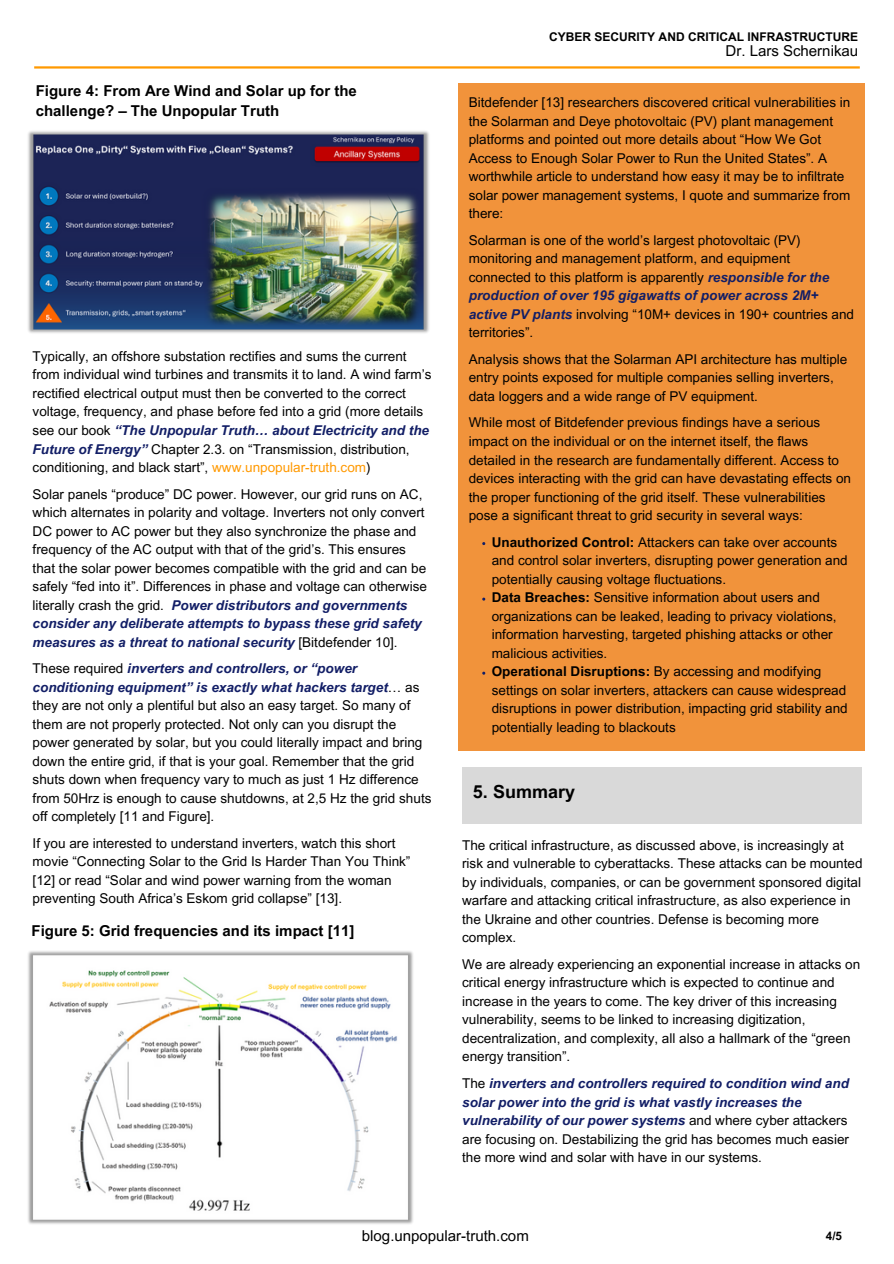
<style>
.page{position:relative;width:894px;height:1264px;background:#fff}
.page>*{position:absolute;margin:0;border:0;box-sizing:border-box;transform-origin:0 0}
.t1{font:700 18px "Arial MT Pro";color:#000}
.t2{font:700 15px/20.2px "Arial MT Pro";color:#000}
.t3{font:15px "Arial MT Pro";color:#000}
.t4{font:13.5px/18.5px "Arial MT Pro";color:#000}
.t5{font:italic 700 13.5px/18.5px "Arial MT Pro";color:#121e66}
.t6{font:700 12px "Arial MT Pro";color:#000}
.t7{font:700 11.7px "Arial MT Pro";color:#000}
.s1{font-weight:700;font-style:italic;color:#121e66}
.s2{color:#f90}
.s3{font-weight:700}
.s4{font-weight:400;font-style:normal;color:#000}
</style>
<div class="page">
<hr style="left:34px;top:66px;width:825px;height:3px;background:#f90">
<img style="left:28px;top:131px;width:401px;height:202px">
<div style="left:458px;top:84px;width:407px;height:667px;background:#f1933b"></div>
<div style="left:462px;top:767px;width:399px;height:56px;background:#d9d9d9"></div>
<img style="left:28px;top:951px;width:385px;height:273px">
<p class="t2" style="left:36px;top:82px;width:322px">Figure 4: From Are Wind and Solar up for the challenge? – The Unpopular Truth</p>
<h3 class="t4" style="left:33px;top:348px;width:400px">Typically, an offshore substation rectifies and sums the current from individual wind turbines and transmits it to land. A wind farm’s rectified electrical output must then be converted to the correct voltage, frequency, and phase before fed into a grid (more details see our book <span class="s1">“The Unpopular Truth… about Electricity and the Future of Energy”</span> Chapter 2.3. on “Transmission, distribution, conditioning, and black start”, <span class="s2">www.unpopular-truth.com</span>)</h3>
<h3 class="t4" style="left:33px;top:486px;width:396px">Solar panels “produce” DC power. However, our grid runs on AC, which alternates in polarity and voltage. Inverters not only convert DC power to AC power but they also synchronize the phase and frequency of the AC output with that of the grid’s. This ensures that the solar power becomes compatible with the grid and can be safely “fed into it”. Differences in phase and voltage can otherwise literally crash the grid. <span class="s1">Power distributors and governments consider any deliberate attempts to bypass these grid safety measures as a threat to national security</span> [Bitdefender 10].</h3>
<h3 class="t4" style="left:33px;top:661px;width:400px">These required <span class="s1">inverters and controllers, or “power conditioning equipment” is exactly what hackers target</span>… as they are not only a plentiful but also an easy target. So many of them are not properly protected. Not only can you disrupt the power generated by solar, but you could literally impact and bring down the entire grid, if that is your goal. Remember that the grid shuts down when frequency vary to much as just 1 Hz difference from 50Hrz is enough to cause shutdowns, at 2,5 Hz the grid shuts off completely [11 and Figure].</h3>
<h3 class="t4" style="left:33px;top:835px;width:379px">If you are interested to understand inverters, watch this short movie “Connecting Solar to the Grid Is Harder Than You Think” [12] or read “Solar and wind power warning from the woman preventing South Africa’s Eskom grid collapse” [13].</h3>
<p class="t2" style="left:32px;top:922px;width:324px">Figure 5: Grid frequencies and its impact [11]</p>
<p class="t6" style="left:549px;top:32px;width:310px">CYBER SECURITY AND CRITICAL INFRASTRUCTURE</p>
<p class="t3" style="left:725px;top:45px;width:134px">Dr. Lars Schernikau</p>
<h2 class="t4" style="left:468px;top:95px;width:383px">Bitdefender [13] researchers discovered critical vulnerabilities in the Solarman and Deye photovoltaic (PV) plant management platforms and pointed out more details about “How We Got Access to Enough Solar Power to Run the United States”. A worthwhile article to understand how easy it may be to infiltrate solar power management systems, I quote and summarize from there:</h2>
<p class="t4" style="left:468px;top:232px;width:387px">Solarman is one of the world’s largest photovoltaic (PV) monitoring and management platform, and equipment connected to this platform is apparently <span class="s1">responsible for the production of over 195 gigawatts of power across 2M+ active PV plants</span> involving “10M+ devices in 190+ countries and territories”.</p>
<h3 class="t4" style="left:468px;top:351px;width:380px">Analysis shows that the Solarman API architecture has multiple entry points exposed for multiple companies selling inverters, data loggers and a wide range of PV equipment.</h3>
<h3 class="t4" style="left:468px;top:415px;width:384px">While most of Bitdefender previous findings have a serious impact on the individual or on the internet itself, the flaws detailed in the research are fundamentally different. Access to devices interacting with the grid can have devastating effects on the proper functioning of the grid itself. These vulnerabilities pose a significant threat to grid security in several ways:</h3>
<h3 class="t4" style="left:491px;top:534px;width:357px"><span class="s3">Unauthorized Control:</span> Attackers can take over accounts and control solar inverters, disrupting power generation and potentially causing voltage fluctuations.</h3>
<h3 class="t4" style="left:491px;top:590px;width:346px"><span class="s3">Data Breaches:</span> Sensitive information about users and organizations can be leaked, leading to privacy violations, information harvesting, targeted phishing attacks or other malicious activities.</h3>
<p class="t4" style="left:491px;top:664px;width:357px"><span class="s3">Operational Disruptions:</span> By accessing and modifying settings on solar inverters, attackers can cause widespread disruptions in power distribution, impacting grid stability and potentially leading to blackouts</p>
<p class="t1" style="left:473px;top:785px;width:104px">5. Summary</p>
<h1 class="t4" style="left:462px;top:837px;width:402px">The critical infrastructure, as discussed above, is increasingly at risk and vulnerable to cyberattacks. These attacks can be mounted by individuals, companies, or can be government sponsored digital warfare and attacking critical infrastructure, as also experience in the Ukraine and other countries. Defense is becoming more complex.</h1>
<h3 class="t4" style="left:462px;top:956px;width:399px">We are already experiencing an exponential increase in attacks on critical energy infrastructure which is expected to continue and increase in the years to come. The key driver of this increasing vulnerability, seems to be linked to increasing digitization, decentralization, and complexity, all also a hallmark of the “green energy transition”.</h3>
<h3 class="t5" style="left:462px;top:1075px;width:388px"><span class="s4">The</span> inverters and controllers required to condition wind and solar power into the grid is what vastly increases the vulnerability of our power systems <span class="s4">and where cyber attackers are focusing on. Destabilizing the grid has becomes much easier the more wind and solar with have in our systems.</span></h3>
<h2 class="t3" style="left:362px;top:1230px;width:168px">blog.unpopular-truth.com</h2>
<p class="t7" style="left:825px;top:1231px;width:18px">4/5</p>
</div>
